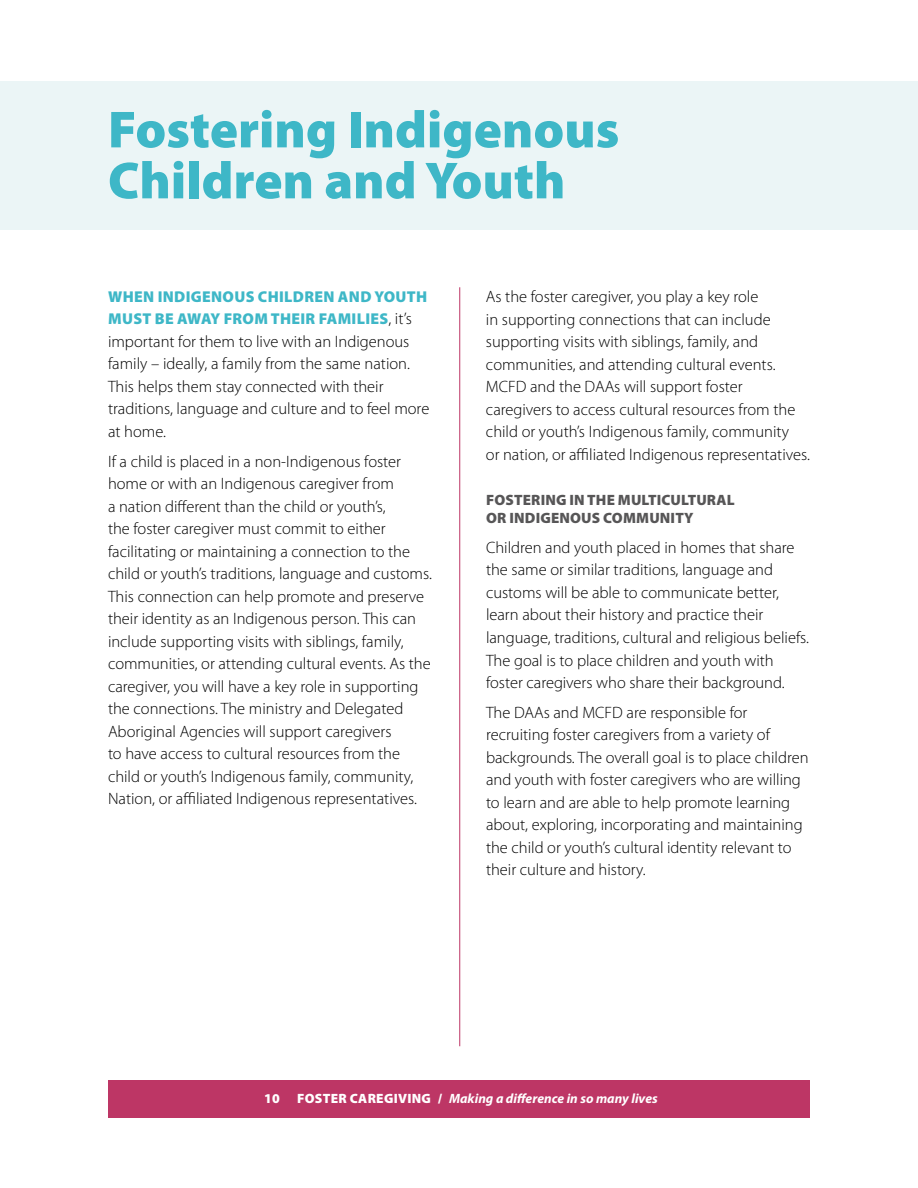
<style>
.page{position:relative;width:918px;height:1188px;background:#fff}
.page>*{position:absolute;margin:0;border:0;box-sizing:border-box;transform-origin:0 0}
.t1{font:900 52.5px/51px "Myriad Pro";color:#3eb7c7}
.t2{font:300 16.5px/22.5px "Myriad Pro";color:#000}
.t3{font:900 15.75px/22.5px "Myriad Pro";letter-spacing:.02em;color:#3eb7c7}
.t4{font:900 15px/18px "Myriad Pro";letter-spacing:.01em;color:#575657}
.t5{font:italic 700 13.5px "Myriad Pro";color:#fff}
.t6{font:900 13.5px "Myriad Pro";color:#fff}
.s1{font-weight:300;font-size:16.5px;color:#000}
.s2{font-weight:900;font-style:normal}
</style>
<div class="page">
<div style="left:0;top:81px;width:918px;height:149px;background:#ebf5f6"></div>
<div style="left:108px;top:1080px;width:702px;height:38px;background:#bd3665"></div>
<hr style="left:459px;top:287px;width:1px;height:759px;background:#bd3665">
<h1 class="t1" style="left:108px;top:105px;width:513px">Fostering Indigenous<br>Children and Youth</h1>
<p class="t3" style="left:108px;top:285px;width:321px">WHEN INDIGENOUS CHILDREN AND YOUTH<br>MUST BE AWAY FROM THEIR FAMILIES<span class="s1">, it’s</span></p>
<p class="t2" style="left:108px;top:330px;width:323px">important for them to live with an Indigenous family – ideally, a family from the same nation.<br>This helps them stay connected with their traditions, language and culture and to feel more at home.</p>
<p class="t2" style="left:108px;top:450px;width:325px">If a child is placed in a non-Indigenous foster home or with an Indigenous caregiver from<br>a nation different than the child or youth’s,<br>the foster caregiver must commit to either facilitating or maintaining a connection to the child or youth’s traditions, language and customs.<br>This connection can help promote and preserve their identity as an Indigenous person. This can include supporting visits with siblings, family, communities, or attending cultural events. As the caregiver, you will have a key role in supporting the connections. The ministry and Delegated Aboriginal Agencies will support caregivers<br>to have access to cultural resources from the child or youth’s Indigenous family, community, Nation, or affiliated Indigenous representatives.</p>
<p class="t2" style="left:486px;top:286px;width:325px">As the foster caregiver, you play a key role<br>in supporting connections that can include supporting visits with siblings, family, and communities, and attending cultural events.<br>MCFD and the DAAs will support foster caregivers to access cultural resources from the child or youth’s Indigenous family, community<br>or nation, or affiliated Indigenous representatives.</p>
<p class="t4" style="left:486px;top:491px;width:250px">FOSTERING IN THE MULTICULTURAL<br>OR INDIGENOUS COMMUNITY</p>
<p class="t2" style="left:486px;top:537px;width:325px">Children and youth placed in homes that share the same or similar traditions, language and customs will be able to communicate better, learn about their history and practice their language, traditions, cultural and religious beliefs.<br>The goal is to place children and youth with foster caregivers who share their background.</p>
<p class="t2" style="left:486px;top:701px;width:324px">The DAAs and MCFD are responsible for recruiting foster caregivers from a variety of backgrounds. The overall goal is to place children and youth with foster caregivers who are willing to learn and are able to help promote learning about, exploring, incorporating and maintaining the child or youth’s cultural identity relevant to their culture and history.</p>
<p class="t6" style="left:264px;top:1091px;width:17px">10</p>
<p class="t5" style="left:297px;top:1090px;width:362px"><span class="s2">FOSTER CAREGIVING /</span> Making a difference in so many lives</p>
</div>
